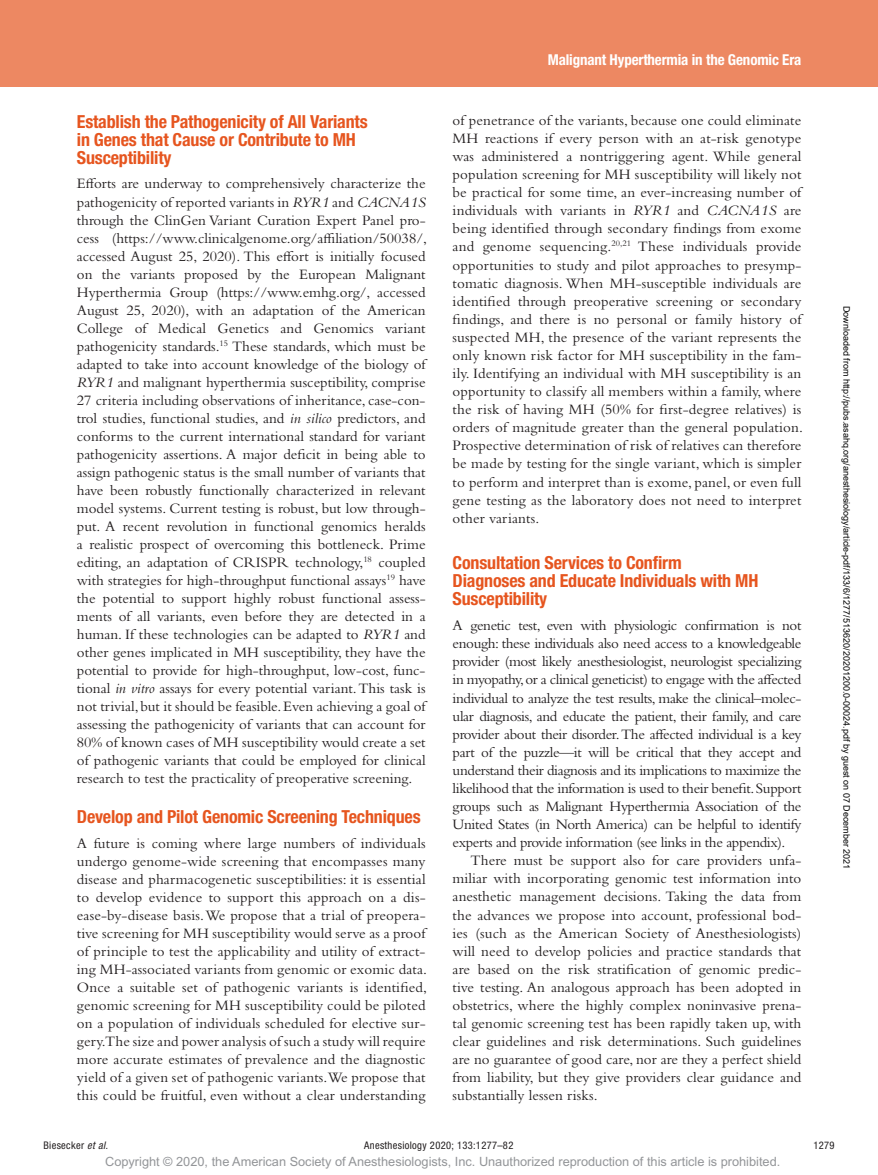
<style>
.page{position:relative;width:878px;height:1175px;background:#fff}
.page>*{position:absolute;margin:0;border:0;box-sizing:border-box;transform-origin:0 0}
.t1{font:700 condensed 18px/18px "Helvetica Neue LT Std";letter-spacing:-.01em;color:#e6551f}
.t2{font:15px/18px "Bembo Std";letter-spacing:.005em;color:#231f20;text-align:justify}
.t3{font:700 condensed 15px "Helvetica Neue LT Std";letter-spacing:-.01em;color:#fff}
.t4{font:12.75px "Arial MT Std";color:#939598}
.t5{font:condensed 10.5px "Helvetica Neue LT Std";letter-spacing:.03em;color:#231f20}
.t6{font:9px "Arial";color:#000}
.s1{font-style:italic}
</style>
<div class="page">
<div style="left:0;top:0;width:878px;height:86px;background:#ed8862"></div>
<p class="t1" style="left:77px;top:112px;width:292px">Establish the Pathogenicity of All Variants in Genes that Cause or Contribute to MH<br>Susceptibility</p>
<p class="t2" style="left:77px;top:174px;width:352px">Efforts are underway to comprehensively characterize the pathogenicity of reported variants in <span class="s1">RYR1</span> and <span class="s1">CACNA1S </span>through the ClinGen Variant Curation Expert Panel pro&shy;cess (https://www.clinicalgenome.org/affiliation/50038/, accessed August 25, 2020). This effort is initially focused on the variants proposed by the European Malignant Hyperthermia Group (https://www.emhg.org/, accessed August 25, 2020), with an adaptation of the American College of Medical Genetics and Genomics variant pathogenicity standards.<sup>15</sup> These standards, which must be adapted to take into account knowledge of the biology of <span class="s1">RYR1</span> and malignant hyperthermia susceptibility, comprise 27 criteria including observations of inheritance, case-con&shy;trol studies, functional studies, and <span class="s1">in silico</span> predictors, and conforms to the current international standard for variant pathogenicity assertions. A major deficit in being able to assign pathogenic status is the small number of variants that have been robustly functionally characterized in relevant model systems. Current testing is robust, but low through&shy;put. A recent revolution in functional genomics heralds a realistic prospect of overcoming this bottleneck. Prime editing, an adaptation of CRISPR technology,<sup>18</sup> coupled with strategies for high-throughput functional assays<sup>19</sup> have the potential to support highly robust functional assess&shy;ments of all variants, even before they are detected in a human. If these technologies can be adapted to <span class="s1">RYR1</span> and other genes implicated in MH susceptibility, they have the potential to provide for high-throughput, low-cost, func&shy;tional <span class="s1">in vitro</span> assays for every potential variant. This task is not trivial, but it should be feasible. Even achieving a goal of assessing the pathogenicity of variants that can account for 80% of known cases of MH susceptibility would create a set of pathogenic variants that could be employed for clinical research to test the practicality of preoperative screening.</p>
<p class="t1" style="left:77px;top:807px;width:345px">Develop and Pilot Genomic Screening Techniques</p>
<p class="t2" style="left:77px;top:834px;width:352px">A future is coming where large numbers of individuals undergo genome-wide screening that encompasses many disease and pharmacogenetic susceptibilities: it is essential to develop evidence to support this approach on a dis&shy;ease-by-disease basis. We propose that a trial of preopera&shy;tive screening for MH susceptibility would serve as a proof of principle to test the applicability and utility of extract&shy;ing MH-associated variants from genomic or exomic data.<br>Once a suitable set of pathogenic variants is identified, genomic screening for MH susceptibility could be piloted on a population of individuals scheduled for elective sur&shy;gery. The size and power analysis of such a study will require more accurate estimates of prevalence and the diagnostic yield of a given set of pathogenic variants. We propose that this could be fruitful, even without a clear understanding</p>
<p class="t3" style="left:548px;top:51px;width:255px">Malignant Hyperthermia in the Genomic Era</p>
<p class="t2" style="left:452px;top:111px;width:352px">of penetrance of the variants, because one could eliminate MH reactions if every person with an at-risk genotype was administered a nontriggering agent. While general population screening for MH susceptibility will likely not be practical for some time, an ever-increasing number of individuals with variants in <span class="s1">RYR1</span> and <span class="s1">CACNA1S</span> are being identified through secondary findings from exome and genome sequencing.<sup>20,21</sup> These individuals provide opportunities to study and pilot approaches to presymp&shy;tomatic diagnosis. When MH-susceptible individuals are identified through preoperative screening or secondary findings, and there is no personal or family history of suspected MH, the presence of the variant represents the only known risk factor for MH susceptibility in the fam&shy;ily. Identifying an individual with MH susceptibility is an opportunity to classify all members within a family, where the risk of having MH (50% for first-degree relatives) is orders of magnitude greater than the general population.<br>Prospective determination of risk of relatives can therefore be made by testing for the single variant, which is simpler to perform and interpret than is exome, panel, or even full gene testing as the laboratory does not need to interpret other variants.</p>
<p class="t1" style="left:452px;top:553px;width:307px">Consultation Services to Confirm<br>Diagnoses and Educate Individuals with MH<br>Susceptibility</p>
<p class="t2" style="left:452px;top:616px;width:350px">A genetic test, even with physiologic confirmation is not enough: these individuals also need access to a knowledgeable provider (most likely anesthesiologist, neurologist specializing in myopathy, or a clinical geneticist) to engage with the affected individual to analyze the test results, make the clinical–molec&shy;ular diagnosis, and educate the patient, their family, and care provider about their disorder. The affected individual is a key part of the puzzle—it will be critical that they accept and understand their diagnosis and its implications to maximize the likelihood that the information is used to their benefit. Support groups such as Malignant Hyperthermia Association of the United States (in North America) can be helpful to identify experts and provide information (see links in the appendix).</p>
<p class="t2" style="left:452px;top:851px;width:350px;text-indent:18px">There must be support also for care providers unfa&shy;miliar with incorporating genomic test information into anesthetic management decisions. Taking the data from the advances we propose into account, professional bod&shy;ies (such as the American Society of Anesthesiologists) will need to develop policies and practice standards that are based on the risk stratification of genomic predic&shy;tive testing. An analogous approach has been adopted in obstetrics, where the highly complex noninvasive prena&shy;tal genomic screening test has been rapidly taken up, with clear guidelines and risk determinations. Such guidelines are no guarantee of good care, nor are they a perfect shield from liability, but they give providers clear guidance and substantially lessen risks.</p>
<p class="t6" style="left:850px;top:306px;width:565px;rotate:90deg">Downloaded from http://pubs.asahq.org/anesthesiology/article-pdf/133/6/1277/513620/20201200.0-00024.pdf by guest on 07 December 2021</p>
<p class="t5" style="left:44px;top:1139px;width:66px">Biesecker <span class="s1">et al.</span></p>
<p class="t5" style="left:364px;top:1139px;width:151px">Anesthesiology 2020; 133:1277–82</p>
<p class="t5" style="left:813px;top:1139px;width:23px">1279</p>
<p class="t4" style="left:105px;top:1154px;width:676px">Copyright © 2020, the American Society of Anesthesiologists, Inc. Unauthorized reproduction of this article is prohibited.</p>
</div>
